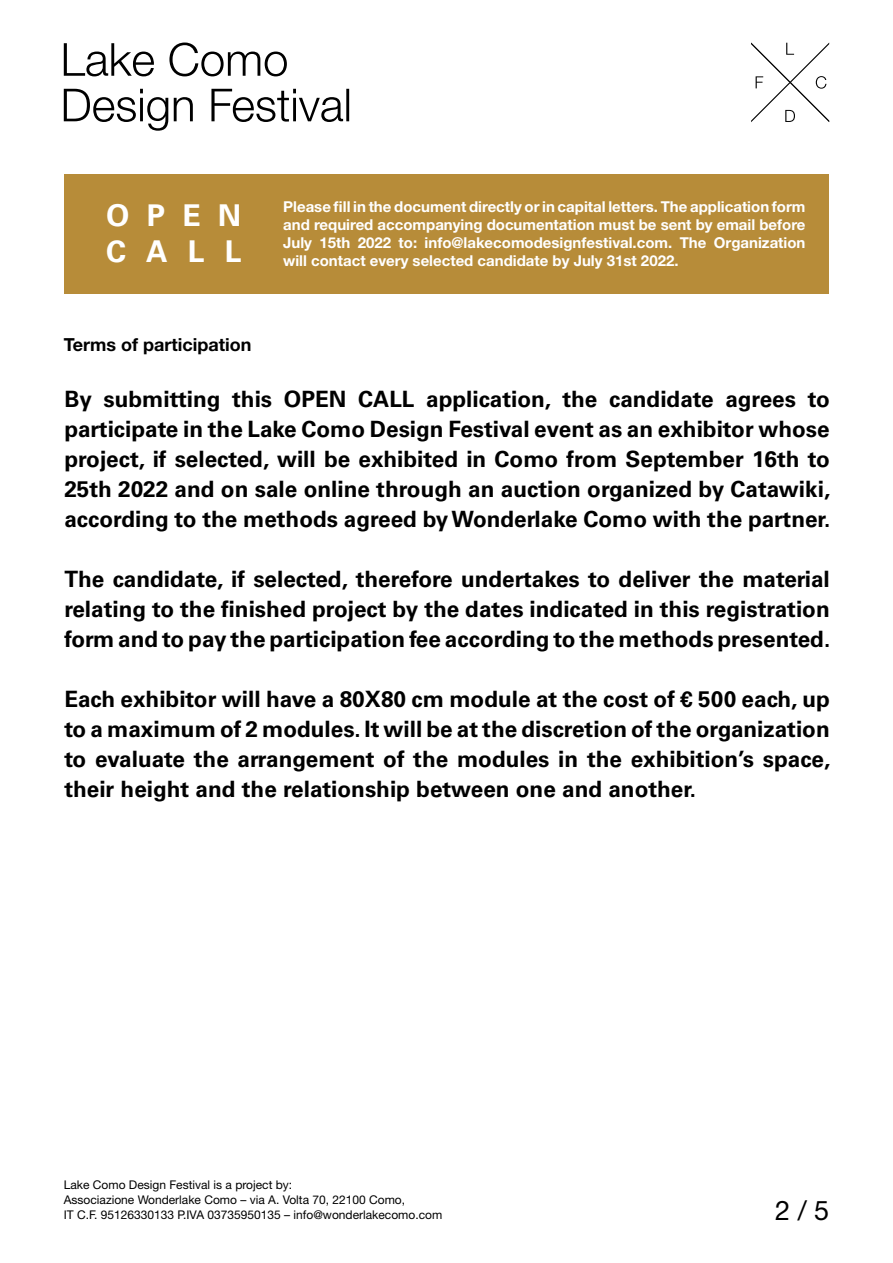
<style>
.page{position:relative;width:893px;height:1263px;background:#fff}
.page>*{position:absolute;margin:0;border:0;box-sizing:border-box;transform-origin:0 0}
.t1{font:700 30px/36px "Univers";letter-spacing:.62em;color:#fff}
.t2{font:27px "Helvetica Neue";color:#000}
.t3{font:700 22.5px/30px "Univers";color:#000;text-align:justify}
.t4{font:700 18px "Helvetica Neue";color:#000}
.t5{font:700 15px/18px "Helvetica Neue";color:#fff;text-align:justify}
.t6{font:12px/15px "Helvetica Neue";color:#000}
</style>
<div class="page">
<svg style="left:64px;top:89px;width:285px;height:42px"></svg>
<svg style="left:64px;top:43px;width:223px;height:33px"></svg>
<svg style="left:751px;top:43px;width:78px;height:79px"></svg>
<div style="left:64px;top:174px;width:765px;height:119px;background:#b78c39"></div>
<h1 class="t1" style="left:106px;top:198px;width:137px">OPEN<br>CALL</h1>
<p class="t4" style="left:64px;top:333px;width:189px">Terms of participation</p>
<p class="t5" style="left:283px;top:198px;width:524px">Please fill in the document directly or in capital letters. The application form and required accompanying documentation must be sent by email before July 15th 2022 to: info@lakecomodesignfestival.com. The Organization will contact every selected candidate by July 31st 2022.</p>
<p class="t3" style="left:64px;top:384px;width:767px">By submitting this OPEN CALL application, the candidate agrees to participate in the Lake Como Design Festival event as an exhibitor whose project, if selected, will be exhibited in Como from September 16th to 25th 2022 and on sale online through an auction organized by Catawiki, according to the methods agreed by Wonderlake Como with the partner.</p>
<p class="t3" style="left:64px;top:564px;width:767px">The candidate, if selected, therefore undertakes to deliver the material relating to the finished project by the dates indicated in this registration form and to pay the participation fee according to the methods presented.</p>
<p class="t3" style="left:64px;top:684px;width:767px">Each exhibitor will have a 80X80 cm module at the cost of € 500 each, up to a maximum of 2 modules. It will be at the discretion of the organization to evaluate the arrangement of the modules in the exhibition’s space, their height and the relationship between one and another.</p>
<p class="t6" style="left:64px;top:1177px;width:380px">Lake Como Design Festival is a project by:<br>Associazione Wonderlake Como – via A. Volta 70, 22100 Como,<br>IT C.F. 95126330133 P.IVA 03735950135 – info@wonderlakecomo.com</p>
<p class="t2" style="left:775px;top:1195px;width:56px">2 / 5</p>
</div>
